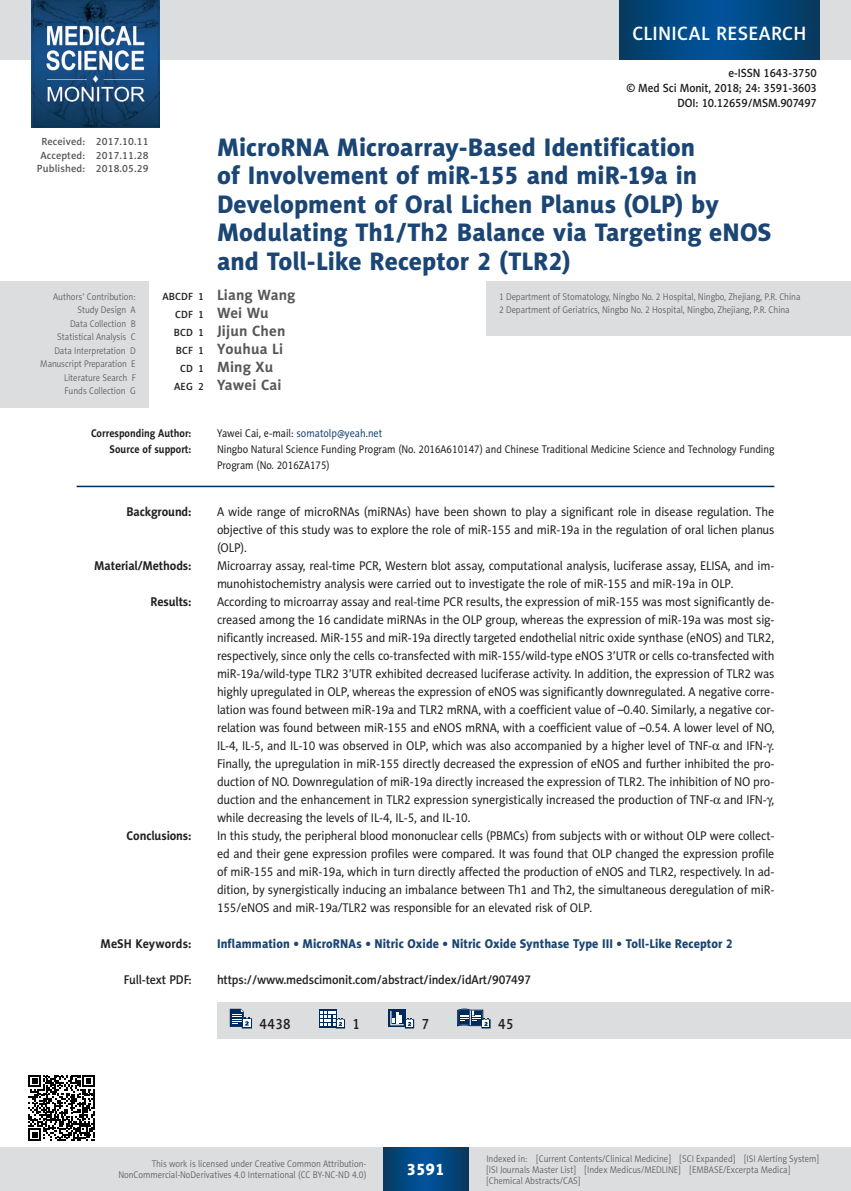
<style>
.page{position:relative;width:851px;height:1191px;background:#fff}
.page>*{position:absolute;margin:0;border:0;box-sizing:border-box;transform-origin:0 0}
.MSM_Tytul{font:25.5px/28.5px "Naomi Sans EFN Heavy";color:#1a4574}
.t1{font:19.5px "Naomi Sans EFN Medium";letter-spacing:.015em;color:#fff}
.t2{font:16.5px "Naomi Sans EFN Heavy";color:#fff}
.MSM_Autorzy{font:700 15px "Naomi Sans EFN";letter-spacing:.01em;color:#57585a}
.MSM_dane{font:15px "Naomi Sans EFN Medium";letter-spacing:.03em;color:#231f20;scale:.9 1}
.MSM_Summary_body{font:12.75px/18px "Naomi Sans EFN";letter-spacing:-.01em;color:#231f20;text-align:justify;scale:.95 1}
.MSM_keywords{font:12.75px "Naomi Sans EFN Heavy";letter-spacing:.005em;color:#1a4574;scale:.95 1}
.MSM_full_text_pdf{font:12.75px "Naomi Sans EFN Medium";letter-spacing:-.01em;color:#231f20;scale:.95 1}
.MSM_Summary_body-2{font:700 12.75px "Naomi Sans EFN";letter-spacing:-.01em;color:#231f20;scale:.95 1}
.MSM_keywords-2{font:700 12.75px "Naomi Sans EFN";letter-spacing:.005em;color:#231f20;scale:.95 1}
.MSM_full_text_pdf-2{font:12px "Naomi Sans EFN Medium";letter-spacing:-.01em;color:#231f20;scale:.95 1}
.MSM_Support{font:11.25px/15.8px "Naomi Sans EFN";color:#231f20;scale:.9 1}
.MSM_Adres{font:11.25px "Naomi Sans EFN";color:#1a4574;scale:.9 1}
.MSM_Adres-2{font:700 11.25px "Naomi Sans EFN";color:#231f20;scale:.9 1}
.MSM_Support-2{font:700 11.25px "Naomi Sans EFN";color:#231f20;scale:.9 1}
.t3{font:10.5px "Naomi Sans EFN Medium";letter-spacing:.01em;color:#57585a}
.MSM_Afiliacja{font:9.75px/11.2px "Naomi Sans EFN Light";color:#57585a;scale:.9 1}
.s1{font-family:"Naomi Sans EFN Medium";font-weight:400;font-size:10.5px;color:#231f20}
.s2{color:#231f20}
.s3{font-family:"Standard Sym L"}
</style>
<div class="page">
<div style="left:217px;top:1002px;width:633px;height:36px;background:#dcdddf"></div>
<svg style="left:230px;top:1008px;width:22px;height:20px"></svg>
<div style="left:319px;top:1009px;width:17px;height:18px;background:#00295c"></div>
<svg style="left:320px;top:1010px;width:25px;height:18px"></svg>
<div style="left:388px;top:1009px;width:18px;height:18px;background:#00295c"></div>
<svg style="left:390px;top:1011px;width:24px;height:17px"></svg>
<svg style="left:457px;top:1008px;width:33px;height:20px"></svg>
<hr style="left:77px;top:486px;width:697px;height:1px;background:#00295c">
<div style="left:0;top:282px;width:148px;height:126px;background:#dcdddf"></div>
<div style="left:486px;top:282px;width:364px;height:54px;background:#dcdddf"></div>
<svg style="left:28px;top:1075px;width:67px;height:66px"></svg>
<div style="left:0;top:1148px;width:850px;height:43px;background:#dcdddf"></div>
<svg style="left:383px;top:1147px;width:85px;height:43px;background:#02477e"></svg>
<div style="left:0;top:0;width:850px;height:60px;background:#dcdddf"></div>
<svg style="left:619px;top:0;width:200px;height:60px;background:#02477e"></svg>
<img style="left:32px;top:0;width:127px;height:128px">
<h2 class="t1" style="left:632px;top:22px;width:175px">CLINICAL RESEARCH</h2>
<p class="MSM_full_text_pdf-2" style="left:728px;top:66px;width:95px">e-ISSN 1643-3750</p>
<p class="MSM_full_text_pdf-2" style="left:626px;top:81px;width:202px">© Med Sci Monit, 2018; 24: 3591-3603</p>
<p class="MSM_full_text_pdf-2" style="left:677px;top:96px;width:148px">DOI: 10.12659/MSM.907497</p>
<p class="MSM_Tytul" style="left:217px;top:132px;width:556px">MicroRNA Microarray-Based Identification<br>of Involvement of miR-155 and miR-19a in Development of Oral Lichen Planus (OLP) by Modulating Th1/Th2 Balance via Targeting eNOS and Toll-Like Receptor 2 (TLR2)</p>
<p class="MSM_Autorzy" style="left:162px;top:286px;width:134px"><span class="s1">ABCDF 1</span> Liang Wang</p>
<p class="MSM_Autorzy" style="left:175px;top:304px;width:95px"><span class="s1">CDF 1</span> Wei Wu</p>
<p class="MSM_Autorzy" style="left:174px;top:322px;width:113px"><span class="s1">BCD 1</span> Jijun Chen</p>
<p class="MSM_Autorzy" style="left:176px;top:340px;width:109px"><span class="s1">BCF 1</span> Youhua Li</p>
<p class="MSM_Autorzy" style="left:180px;top:358px;width:95px"><span class="s1">CD 1</span> Ming Xu</p>
<p class="MSM_Autorzy" style="left:174px;top:376px;width:109px"><span class="s1">AEG 2</span> Yawei Cai</p>
<p class="MSM_Adres-2" style="left:91px;top:427px;width:113px">Corresponding Author:</p>
<p class="MSM_Adres" style="left:217px;top:427px;width:185px"><span class="s2">Yawei Cai, e-mail:</span> somatolp@yeah.net</p>
<p class="MSM_Support-2" style="left:110px;top:442px;width:92px">Source of support:</p>
<p class="MSM_Support" style="left:217px;top:441px;width:620px">Ningbo Natural Science Funding Program (No. 2016A610147) and Chinese Traditional Medicine Science and Technology Funding<br>Program (No. 2016ZA175)</p>
<p class="MSM_Summary_body-2" style="left:126px;top:504px;width:70px">Background:</p>
<p class="MSM_Summary_body" style="left:217px;top:503px;width:588px">A wide range of microRNAs (miRNAs) have been shown to play a significant role in disease regulation. The objective of this study was to explore the role of miR-155 and miR-19a in the regulation of oral lichen planus (OLP).</p>
<p class="MSM_Summary_body-2" style="left:94px;top:558px;width:104px">Material/Methods:</p>
<p class="MSM_Summary_body" style="left:217px;top:557px;width:588px">Microarray assay, real-time PCR, Western blot assay, computational analysis, luciferase assay, ELISA, and im&shy;munohistochemistry analysis were carried out to investigate the role of miR-155 and miR-19a in OLP.</p>
<p class="MSM_Summary_body-2" style="left:150px;top:594px;width:45px">Results:</p>
<p class="MSM_Summary_body" style="left:217px;top:593px;width:588px">According to microarray assay and real-time PCR results, the expression of miR-155 was most significantly de&shy;creased among the 16 candidate miRNAs in the OLP group, whereas the expression of miR-19a was most sig&shy;nificantly increased. MiR-155 and miR-19a directly targeted endothelial nitric oxide synthase (eNOS) and TLR2, respectively, since only the cells co-transfected with miR-155/wild-type eNOS 3’UTR or cells co-transfected with miR-19a/wild-type TLR2 3’UTR exhibited decreased luciferase activity. In addition, the expression of TLR2 was highly upregulated in OLP, whereas the expression of eNOS was significantly downregulated. A negative corre&shy;lation was found between miR-19a and TLR2 mRNA, with a coefficient value of –0.40. Similarly, a negative cor&shy;relation was found between miR-155 and eNOS mRNA, with a coefficient value of –0.54. A lower level of NO, IL-4, IL-5, and IL-10 was observed in OLP, which was also accompanied by a higher level of TNF-<span class="s3">a</span> and IFN-<span class="s3">g</span>.<br>Finally, the upregulation in miR-155 directly decreased the expression of eNOS and further inhibited the pro&shy;duction of NO. Downregulation of miR-19a directly increased the expression of TLR2. The inhibition of NO pro&shy;duction and the enhancement in TLR2 expression synergistically increased the production of TNF-<span class="s3">a</span> and IFN-<span class="s3">g</span>, while decreasing the levels of IL-4, IL-5, and IL-10.</p>
<p class="MSM_Summary_body-2" style="left:127px;top:828px;width:70px">Conclusions:</p>
<p class="MSM_Summary_body" style="left:217px;top:827px;width:588px">In this study, the peripheral blood mononuclear cells (PBMCs) from subjects with or without OLP were collect&shy;ed and their gene expression profiles were compared. It was found that OLP changed the expression profile of miR-155 and miR-19a, which in turn directly affected the production of eNOS and TLR2, respectively. In ad&shy;dition, by synergistically inducing an imbalance between Th1 and Th2, the simultaneous deregulation of miR-155/eNOS and miR-19a/TLR2 was responsible for an elevated risk of OLP.</p>
<p class="MSM_keywords-2" style="left:100px;top:936px;width:97px">MeSH Keywords:</p>
<p class="MSM_keywords" style="left:217px;top:936px;width:544px">Inflammation • MicroRNAs • Nitric Oxide • Nitric Oxide Synthase Type III • Toll-Like Receptor 2</p>
<p class="MSM_full_text_pdf" style="left:124px;top:972px;width:73px">Full-text PDF:</p>
<p class="MSM_full_text_pdf" style="left:217px;top:972px;width:332px">https://www.medscimonit.com/abstract/index/idArt/907497</p>
<p class="t3" style="left:41px;top:136px;width:109px">Received: 2017.10.11</p>
<p class="t3" style="left:40px;top:149px;width:110px">Accepted: 2017.11.28</p>
<p class="t3" style="left:37px;top:163px;width:113px">Published: 2018.05.29</p>
<p class="MSM_Afiliacja" style="left:53px;top:291px;width:93px">Authors’ Contribution:</p>
<p class="MSM_Afiliacja" style="left:77px;top:304px;width:66px">Study Design A</p>
<p class="MSM_Afiliacja" style="left:70px;top:318px;width:74px">Data Collection B</p>
<p class="MSM_Afiliacja" style="left:57px;top:331px;width:89px">Statistical Analysis C</p>
<p class="MSM_Afiliacja" style="left:54px;top:345px;width:92px">Data Interpretation D</p>
<p class="MSM_Afiliacja" style="left:40px;top:358px;width:107px">Manuscript Preparation E</p>
<p class="MSM_Afiliacja" style="left:64px;top:372px;width:81px">Literature Search F</p>
<p class="MSM_Afiliacja" style="left:65px;top:385px;width:80px">Funds Collection G</p>
<p class="MSM_Afiliacja" style="left:499px;top:291px;width:336px">1 Department of Stomatology, Ningbo No. 2 Hospital, Ningbo, Zhejiang, P.R. China</p>
<p class="MSM_Afiliacja" style="left:499px;top:304px;width:324px">2 Department of Geriatrics, Ningbo No. 2 Hospital, Ningbo, Zhejiang, P.R. China</p>
<p class="MSM_dane" style="left:259px;top:1014px;width:36px">4438</p>
<p class="MSM_dane" style="left:352px;top:1014px;width:10px">1</p>
<p class="MSM_dane" style="left:421px;top:1014px;width:10px">7</p>
<p class="MSM_dane" style="left:498px;top:1014px;width:19px">45</p>
<p class="MSM_Afiliacja" style="left:118px;top:1158px;width:277px;text-align:right">This work is licensed under Creative Common Attribution-<br>NonCommercial-NoDerivatives 4.0 International (CC BY-NC-ND 4.0)</p>
<p class="t2" style="left:406px;top:1159px;width:40px">3591</p>
<p class="MSM_Afiliacja" style="left:486px;top:1152px;width:371px">Indexed in: [Current Contents/Clinical Medicine] [SCI Expanded] [ISI Alerting System] [ISI Journals Master List] [Index Medicus/MEDLINE] [EMBASE/Excerpta Medica] [Chemical Abstracts/CAS]</p>
</div>
